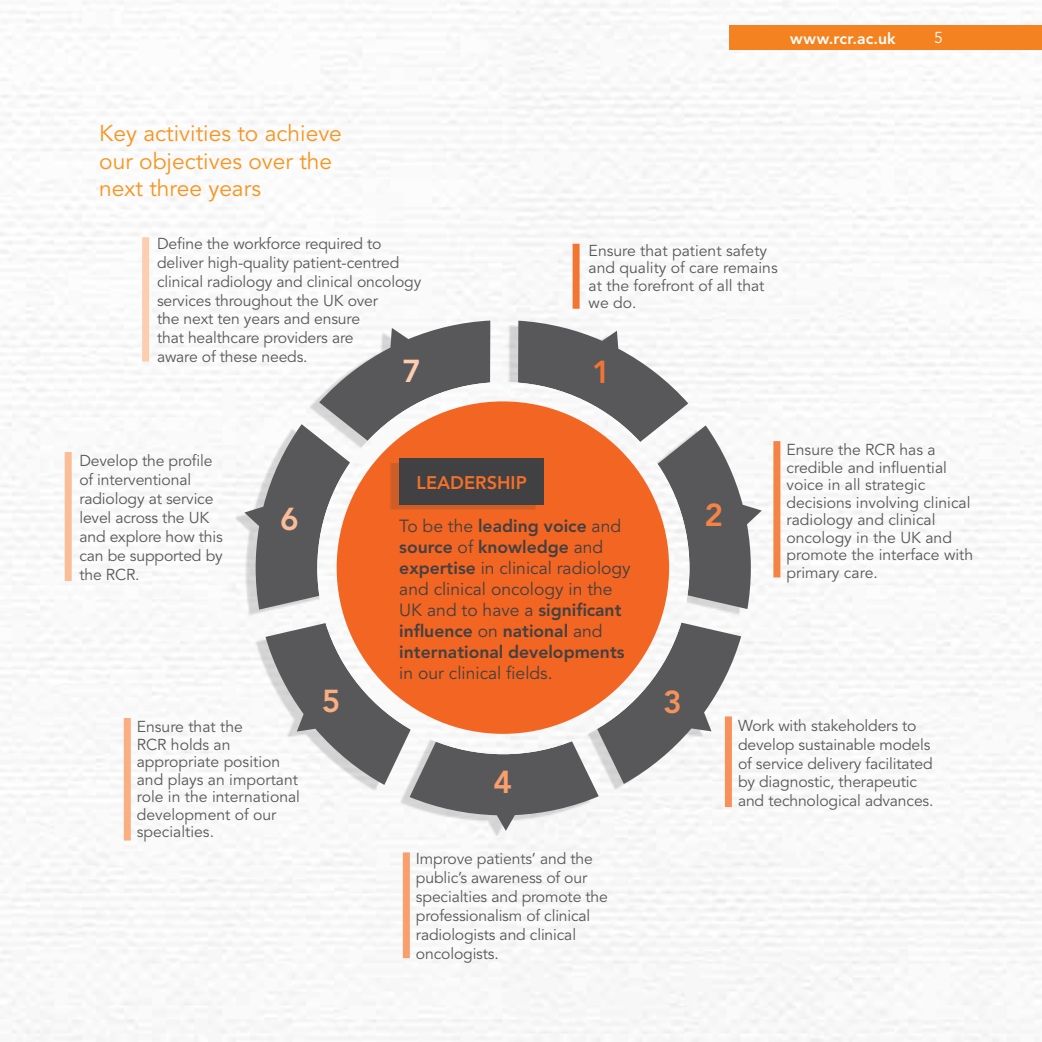
<style>
.page{position:relative;width:1042px;height:1042px;background:#fff}
.page>*{position:absolute;margin:0;border:0;box-sizing:border-box;transform-origin:0 0}
.t1{font:800 31.5px "Avenir LT Std";color:#fccdae}
.t2{font:800 31.5px "Avenir LT Std";color:#f47532}
.t3{font:800 31.5px "Avenir LT Std";color:#faae81}
.t4{font:800 31.5px "Avenir LT Std";color:#f89f6d}
.t5{font:800 31.5px "Avenir LT Std";color:#f7915a}
.t6{font:800 31.5px "Avenir LT Std";color:#fbbd97}
.t7{font:800 31.5px "Avenir LT Std";color:#f58345}
.t8{font:22.75px/27.3px "Avenir LT Std";color:#f7941e}
.t9{font:800 18.2px "Avenir LT Std";color:#f37029}
.t10{font:800 17.5px/21px "Avenir LT Std";color:#414042}
.t11{font:17.5px "Avenir LT Std";color:#414042}
.t12{font:15.75px/18.9px "Avenir LT Std";letter-spacing:-.01em;color:#58585b}
.t13{font:15.75px/18.9px "Avenir";letter-spacing:-.01em;color:#58585b}
.t14{font:800 15.75px "Avenir LT Std";letter-spacing:.01em;color:#fff}
.t15{font:15.75px "Avenir LT Std";color:#fff}
.s1{font-weight:400}
</style>
<div class="page">
<div style="left:235px;top:325px;width:518px;height:510px;background:#f9f9f9"></div>
<svg style="left:244px;top:320px;width:518px;height:511px"></svg>
<img style="left:317px;top:382px;width:372px;height:372px;border-radius:186px">
<div style="left:337px;top:401px;width:332px;height:333px;background:#f26522;border-radius:50%"></div>
<div style="left:729px;top:25px;width:313px;height:25px;background:#f58220"></div>
<div style="left:390px;top:463px;width:145px;height:46px;background:#cf5d28"></div>
<div style="left:399px;top:458px;width:145px;height:47px;background:#414042"></div>
<div style="left:725px;top:716px;width:7px;height:91px;background:#f7915a"></div>
<div style="left:403px;top:852px;width:7px;height:106px;background:#f89f6d"></div>
<div style="left:124px;top:718px;width:7px;height:122px;background:#faae81"></div>
<div style="left:65px;top:452px;width:7px;height:129px;background:#fbbd97"></div>
<div style="left:142px;top:237px;width:7px;height:124px;background:#fccdae"></div>
<div style="left:572px;top:244px;width:7px;height:65px;background:#f47532"></div>
<div style="left:773px;top:441px;width:7px;height:136px;background:#f58345"></div>
<p class="t14" style="left:790px;top:29px;width:107px">www.rcr.ac.uk</p>
<p class="t15" style="left:934px;top:28px;width:10px">5</p>
<h2 class="t8" style="left:99px;top:120px;width:244px">Key activities to achieve our objectives over the next three years</h2>
<p class="t12" style="left:157px;top:234px;width:266px">Define the workforce required to deliver high-quality patient-centred clinical radiology and clinical oncology services throughout the UK over<br>the next ten years and ensure<br>that healthcare providers are<br>aware of these needs.</p>
<p class="t12" style="left:589px;top:242px;width:191px;line-height:17.5px">Ensure that patient safety and quality of care remains at the forefront of all that we do.</p>
<h1 class="t1" style="left:402px;top:352px;width:20px">7</h1>
<h1 class="t2" style="left:592px;top:353px;width:20px">1</h1>
<p class="t12" style="left:79px;top:452px;width:145px">Develop the profile of interventional radiology at service level across the UK and explore how this can be supported by the RCR.</p>
<p class="t12" style="left:786px;top:441px;width:188px;line-height:17.5px">Ensure the RCR has a credible and influential voice in all strategic decisions involving clinical radiology and clinical oncology in the UK and promote the interface with primary care.</p>
<p class="t9" style="left:416px;top:471px;width:112px">LEADERSHIP</p>
<p class="t10" style="left:399px;top:515px;width:233px"><span class="s1">To be the</span> leading voice <span class="s1">and </span>source <span class="s1">of</span> knowledge <span class="s1">and </span>expertise <span class="s1">in clinical radiology and clinical oncology in the<br>UK and to have a</span> significant influence <span class="s1">on</span> national <span class="s1">and </span>international developments</p>
<p class="t11" style="left:399px;top:663px;width:155px">in our clinical fields.</p>
<h1 class="t6" style="left:280px;top:501px;width:20px">6</h1>
<h1 class="t7" style="left:704px;top:496px;width:20px">2</h1>
<p class="t12" style="left:137px;top:718px;width:165px;line-height:17.5px">Ensure that the<br>RCR holds an appropriate position and plays an important role in the international development of our specialties.</p>
<h1 class="t3" style="left:322px;top:682px;width:20px">5</h1>
<h1 class="t4" style="left:494px;top:763px;width:20px">4</h1>
<p class="t12" style="left:416px;top:849px;width:193px">Improve patients’ and the public’s awareness of our specialties and promote the professionalism of clinical radiologists and clinical oncologists.</p>
<h1 class="t5" style="left:663px;top:683px;width:20px">3</h1>
<p class="t13" style="left:738px;top:716px;width:197px">Work with stakeholders to develop sustainable models of service delivery facilitated by diagnostic, therapeutic and technological advances.</p>
</div>
